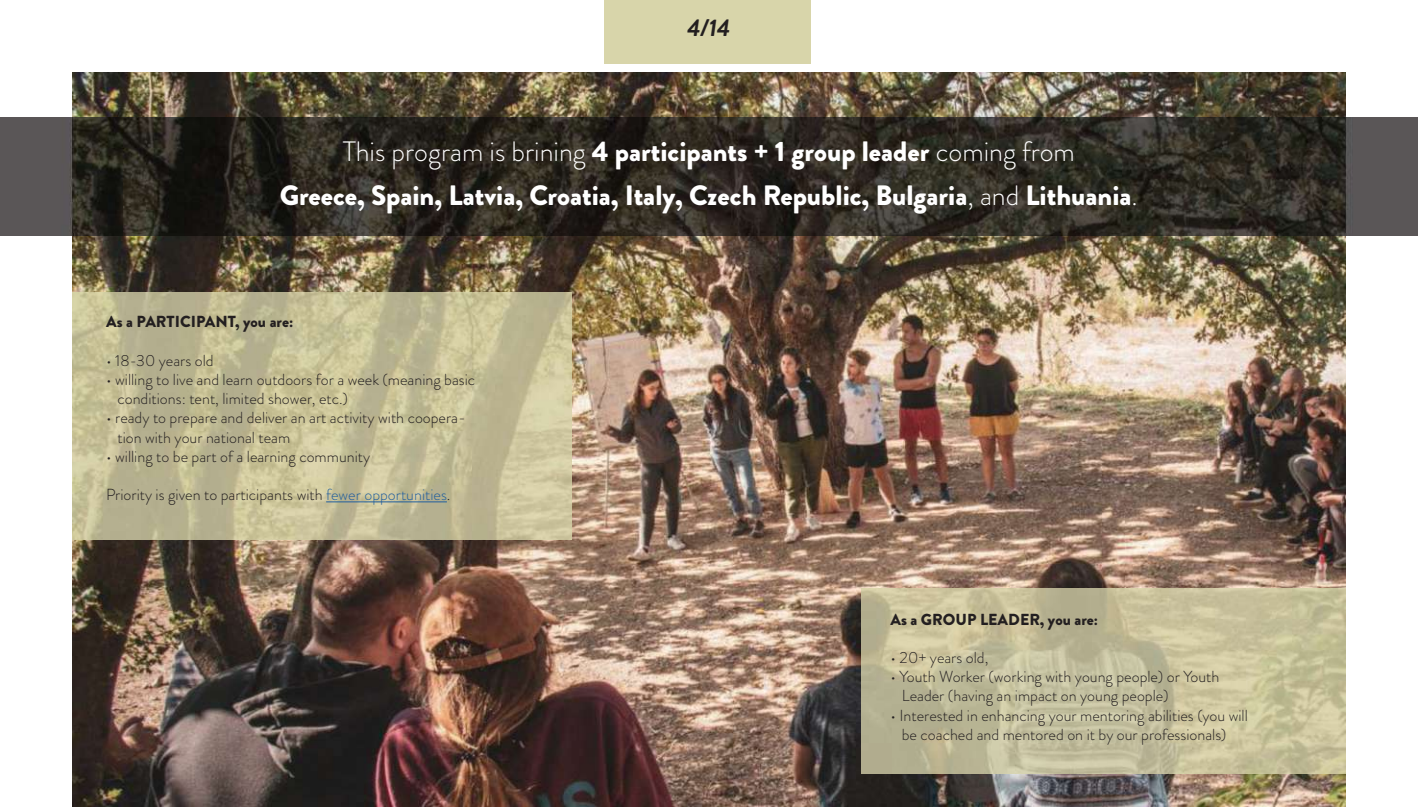
<style>
.page{position:relative;width:1418px;height:807px;background:#fff}
.page>*{position:absolute;margin:0;border:0;box-sizing:border-box;transform-origin:0 0}
.t1{font:900 28px/44px "Brandon Grotesque";color:#fff;text-align:center}
.t2{font:italic 700 24px "Brandon Grotesque";color:#231f20}
.t3{font:300 16px/19.2px "Brandon Grotesque";color:#231f20}
.t4{font:900 16px "Brandon Grotesque";color:#231f20}
.s1{font-weight:300}
.s2{color:#205e9e}
</style>
<div class="page">
<img style="left:72px;top:72px;width:1273px;height:734px">
<img style="left:72px;top:293px;width:500px;height:246px">
<img style="left:0;top:118px;width:1417px;height:117px">
<hr style="left:326px;top:501px;width:121px;height:1px;background:#205e9e">
<img style="left:862px;top:589px;width:483px;height:184px">
<h2 class="t2" style="left:687px;top:19px;width:44px">4/14</h2>
<h1 class="t1" style="left:280px;top:133px;width:859px"><span class="s1">This program is brining</span> 4 participants + 1 group leader <span class="s1">coming from<br></span>Greece, Spain, Latvia, Croatia, Italy, Czech Republic, Bulgaria<span class="s1">, and</span> Lithuania<span class="s1">.</span></h1>
<p class="t4" style="left:106px;top:316px;width:189px">As a PARTICIPANT, you are:</p>
<p class="t3" style="left:106px;top:353px;width:109px">• 18-30 years old</p>
<p class="t3" style="left:117px;top:372px;width:359px;text-indent:-11px">• willing to live and learn outdoors for a week (meaning basic conditions: tent, limited shower, etc.)</p>
<p class="t3" style="left:117px;top:410px;width:350px;text-indent:-11px">• ready to prepare and deliver an art activity with coopera&shy;tion with your national team</p>
<p class="t3" style="left:106px;top:449px;width:266px">• willing to be part of a learning community</p>
<p class="t3" style="left:106px;top:487px;width:346px">Priority is given to participants with <span class="s2">fewer opportunities</span>.</p>
<p class="t4" style="left:890px;top:613px;width:209px">As a GROUP LEADER, you are:</p>
<p class="t3" style="left:890px;top:650px;width:99px">• 20+ years old,</p>
<p class="t3" style="left:902px;top:669px;width:319px;text-indent:-11px">• Youth Worker (working with young people) or Youth<br>Leader (having an impact on young people)</p>
<p class="t3" style="left:902px;top:707px;width:347px;text-indent:-11px">• Interested in enhancing your mentoring abilities (you will be coached and mentored on it by our professionals)</p>
</div>
